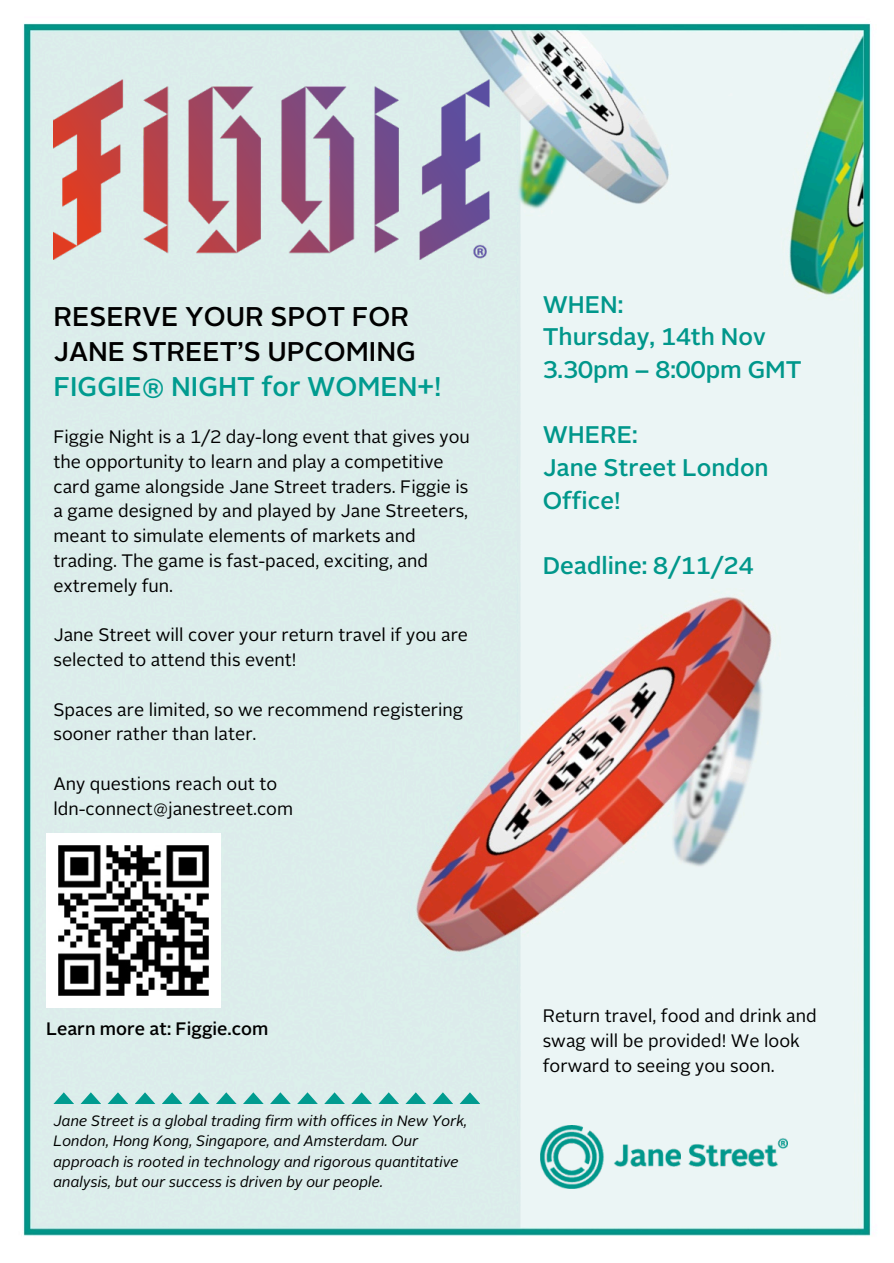
<style>
.page{position:relative;width:894px;height:1263px;background:#fff}
.page>*{position:absolute;margin:0;border:0;box-sizing:border-box;transform-origin:0 0}
.t1{font:500 27px/34.8px "Alright Sans LT";color:#000}
.t2{font:500 27px "Alright Sans LT";color:#009b8f}
.t3{font:500 24px/32.7px "Alright Sans LT";color:#00978b}
.t4{font:18px/24.8px "Alright Sans LT";color:#000}
.t5{font:500 18px "Alright Sans LT";color:#000}
.t6{font:italic 15px/20.1px "Alright Sans LT";color:#000}
</style>
<div class="page">
<img style="left:23px;top:23px;width:848px;height:1213px">
<img style="left:540px;top:1125px;width:247px;height:63px">
<img style="left:53px;top:79px;width:436px;height:180px">
<svg style="left:53px;top:1092px;width:21px;height:11px"></svg>
<svg style="left:80px;top:1092px;width:21px;height:11px"></svg>
<svg style="left:108px;top:1092px;width:20px;height:11px"></svg>
<svg style="left:135px;top:1092px;width:20px;height:11px"></svg>
<svg style="left:162px;top:1092px;width:20px;height:11px"></svg>
<svg style="left:189px;top:1092px;width:20px;height:11px"></svg>
<svg style="left:216px;top:1092px;width:20px;height:11px"></svg>
<svg style="left:243px;top:1092px;width:20px;height:11px"></svg>
<svg style="left:270px;top:1092px;width:21px;height:11px"></svg>
<svg style="left:297px;top:1092px;width:21px;height:11px"></svg>
<svg style="left:324px;top:1092px;width:21px;height:11px"></svg>
<svg style="left:351px;top:1092px;width:21px;height:11px"></svg>
<svg style="left:378px;top:1092px;width:21px;height:11px"></svg>
<svg style="left:405px;top:1092px;width:21px;height:11px"></svg>
<svg style="left:432px;top:1092px;width:21px;height:11px"></svg>
<svg style="left:459px;top:1092px;width:21px;height:11px"></svg>
<img style="left:46px;top:833px;width:174px;height:174px">
<h1 class="t1" style="left:53px;top:301px;width:364px">RESERVE YOUR SPOT FOR<br>JANE STREET’S UPCOMING</h1>
<h1 class="t2" style="left:53px;top:375px;width:389px">FIGGIE® NIGHT for WOMEN+!</h1>
<p class="t4" style="left:53px;top:426px;width:418px">Figgie Night is a 1/2 day-long event that gives you the opportunity to learn and play a competitive card game alongside Jane Street traders. Figgie is a game designed by and played by Jane Streeters, meant to simulate elements of markets and trading. The game is fast-paced, exciting, and extremely fun.</p>
<p class="t4" style="left:53px;top:624px;width:416px">Jane Street will cover your return travel if you are selected to attend this event!</p>
<p class="t4" style="left:53px;top:698px;width:411px">Spaces are limited, so we recommend registering sooner rather than later.</p>
<p class="t4" style="left:53px;top:772px;width:241px">Any questions reach out to ldn-connect@janestreet.com</p>
<h2 class="t3" style="left:542px;top:290px;width:260px">WHEN:<br>Thursday, 14th Nov<br>3.30pm – 8:00pm GMT</h2>
<h2 class="t3" style="left:542px;top:420px;width:227px">WHERE:<br>Jane Street London<br>Office!</h2>
<h2 class="t3" style="left:542px;top:551px;width:212px">Deadline: 8/11/24</h2>
<p class="t5" style="left:46px;top:1020px;width:224px">Learn more at: Figgie.com</p>
<p class="t6" style="left:53px;top:1112px;width:415px">Jane Street is a global trading firm with offices in New York, London, Hong Kong, Singapore, and Amsterdam. Our approach is rooted in technology and rigorous quantitative analysis, but our success is driven by our people.</p>
<p class="t4" style="left:542px;top:1005px;width:275px">Return travel, food and drink and swag will be provided! We look forward to seeing you soon.</p>
</div>
